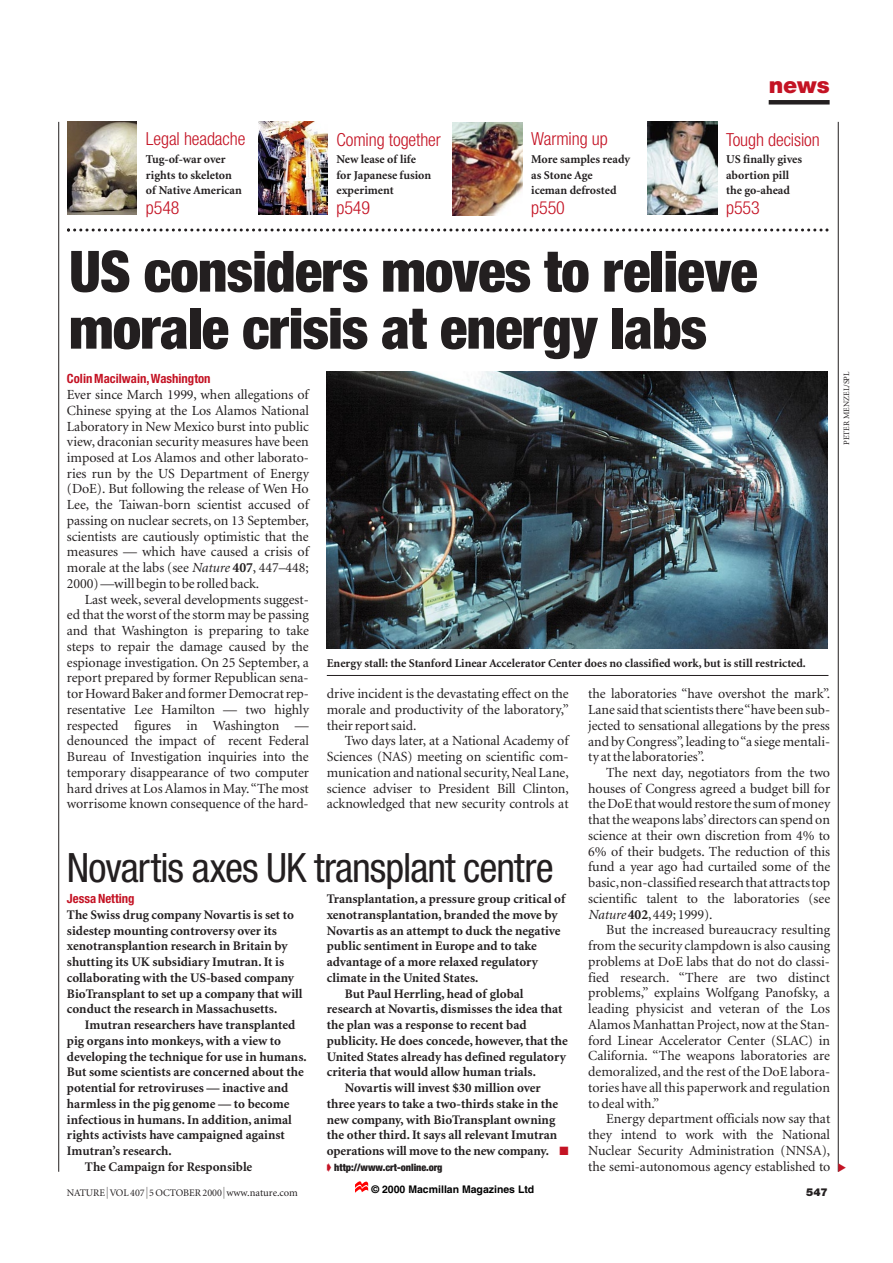
<style>
.page{position:relative;width:893px;height:1263px;background:#fff}
.page>*{position:absolute;margin:0;border:0;box-sizing:border-box;transform-origin:0 0}
.t1{font:900 condensed 57px/57px "Helvetica Neue";letter-spacing:-.015em;color:#231f20}
.t2{font:condensed 40.5px "Helvetica Neue";letter-spacing:-.025em;color:#231f20}
.t3{font:900 22.5px "Helvetica Neue";color:#c41324}
.t4{font:300 condensed 18px "Helvetica Neue";letter-spacing:-.005em;color:#c41324}
.t5{font:13.95px/15.8px "Minion";letter-spacing:-.005em;color:#231f20;text-align:justify}
.t6{font:700 13.2px/15.8px "Minion";color:#231f20}
.t7{font:700 condensed 12.75px "Helvetica Neue";color:#c41324}
.t8{font:700 12px/15.8px "Minion";color:#231f20}
.t9{font:900 10.8px "Helvetica Neue";color:#231f20}
.t10{font:700 10.5px "Helvetica";color:#000}
.t11{font:10.2px "Minion";color:#231f20}
.t12{font:900 condensed 10.2px "Helvetica Neue";color:#231f20}
.t13{font:8.25px "Minion";color:#231f20}
.s1{font-style:italic}
.s2{font-weight:700}
.s3{color:#c41324}
.s4{font-family:"Unica SB";font-weight:300;font-size:12px}
.s5{font-size:10.5px}
</style>
<div class="page">
<div style="left:768px;top:100px;width:61px;height:5px;background:#231f20"></div>
<hr style="left:58px;top:122px;width:1px;height:1050px;background:#231f20">
<hr style="left:838px;top:122px;width:1px;height:1050px;background:#231f20">
<img style="left:68px;top:122px;width:69px;height:92px">
<img style="left:258px;top:122px;width:69px;height:92px">
<img style="left:453px;top:123px;width:69px;height:92px">
<img style="left:647px;top:122px;width:70px;height:92px">
<svg style="left:67px;top:229px;width:761px;height:3px"></svg>
<hr style="left:327px;top:675px;width:501px;height:1px;background:#231f20">
<img style="left:327px;top:372px;width:500px;height:277px">
<svg style="left:355px;top:1181px;width:13px;height:12px"></svg>
<h3 class="t3" style="left:768px;top:77px;width:62px">news</h3>
<p class="t4" style="left:146px;top:132px;width:101px">Legal headache</p>
<p class="t8" style="left:146px;top:152px;width:97px">Tug-of-war over rights to skeleton of Native American</p>
<p class="t4" style="left:146px;top:201px;width:35px">p548</p>
<p class="t4" style="left:336px;top:133px;width:106px">Coming together</p>
<p class="t8" style="left:336px;top:152px;width:96px">New lease of life for Japanese fusion experiment</p>
<p class="t4" style="left:336px;top:201px;width:35px">p549</p>
<p class="t4" style="left:531px;top:133px;width:78px">Warming up</p>
<p class="t8" style="left:531px;top:152px;width:100px">More samples ready as Stone Age iceman defrosted</p>
<p class="t4" style="left:531px;top:201px;width:35px">p550</p>
<p class="t4" style="left:726px;top:133px;width:95px">Tough decision</p>
<p class="t8" style="left:726px;top:152px;width:77px">US finally gives abortion pill the go-ahead</p>
<p class="t4" style="left:726px;top:201px;width:35px">p553</p>
<h1 class="t1" style="left:69px;top:248px;width:690px">US considers moves to relieve morale crisis at energy labs</h1>
<p class="t7" style="left:67px;top:374px;width:145px">Colin Macilwain,Washington</p>
<p class="t5" style="left:67px;top:388px;width:243px">Ever since March 1999, when allegations of Chinese spying at the Los Alamos National Laboratory in New Mexico burst into public view, draconian security measures have been imposed at Los Alamos and other laborato&shy;ries run by the US Department of Energy (DoE). But following the release of Wen Ho Lee, the Taiwan-born scientist accused of passing on nuclear secrets, on 13 September, scientists are cautiously optimistic that the measures — which have caused a crisis of morale at the labs (see <span class="s1">Nature</span> <span class="s2">407</span>, 447–448; 2000) —will begin to be rolled back.</p>
<p class="t5" style="left:67px;top:593px;width:243px;text-indent:18px">Last week, several developments suggest&shy;ed that the worst of the storm may be passing and that Washington is preparing to take steps to repair the damage caused by the espionage investigation. On 25 September, a report prepared by former Republican sena&shy;tor Howard Baker and former Democrat rep&shy;resentative Lee Hamilton — two highly respected figures in Washington — denounced the impact of recent Federal Bureau of Investigation inquiries into the temporary disappearance of two computer hard drives at Los Alamos in May.“The most worrisome known consequence of the hard-</p>
<p class="t8" style="left:327px;top:656px;width:480px">Energy stall: the Stanford Linear Accelerator Center does no classified work, but is still restricted.</p>
<p class="t5" style="left:588px;top:687px;width:243px">the laboratories “have overshot the mark”.<br>Lane said that scientists there “have been sub&shy;jected to sensational allegations by the press and by Congress”, leading to “a siege mentali&shy;ty at the laboratories”.</p>
<p class="t5" style="left:588px;top:766px;width:243px;text-indent:18px">The next day, negotiators from the two houses of Congress agreed a budget bill for the DoE that would restore the sum of money that the weapons labs’directors can spend on science at their own discretion from 4% to 6% of their budgets. The reduction of this fund a year ago had curtailed some of the basic,non-classified research that attracts top scientific talent to the laboratories (see <span class="s1">Nature</span> <span class="s2">402</span>,449; 1999).</p>
<p class="t5" style="left:588px;top:923px;width:243px;text-indent:18px">But the increased bureaucracy resulting from the security clampdown is also causing problems at DoE labs that do not do classi&shy;fied research. “There are two distinct problems,” explains Wolfgang Panofsky, a leading physicist and veteran of the Los Alamos Manhattan Project, now at the Stan&shy;ford Linear Accelerator Center (SLAC) in California. “The weapons laboratories are demoralized, and the rest of the DoE labora&shy;tories have all this paperwork and regulation to deal with.”</p>
<p class="t5" style="left:588px;top:1112px;width:243px;text-indent:18px">Energy department officials now say that they intend to work with the National Nuclear Security Administration (NNSA), the semi-autonomous agency established to</p>
<p class="t5" style="left:327px;top:687px;width:243px">drive incident is the devastating effect on the morale and productivity of the laboratory,” their report said.</p>
<p class="t5" style="left:327px;top:734px;width:243px;text-indent:18px">Two days later, at a National Academy of Sciences (NAS) meeting on scientific com&shy;munication and national security, Neal Lane, science adviser to President Bill Clinton, acknowledged that new security controls at</p>
<h2 class="t2" style="left:67px;top:853px;width:488px">Novartis axes UK transplant centre</h2>
<p class="t6" style="left:327px;top:892px;width:240px">Transplantation, a pressure group critical of</p>
<p class="t6" style="left:327px;top:908px;width:232px">xenotransplantation, branded the move by</p>
<p class="t6" style="left:327px;top:924px;width:235px">Novartis as an attempt to duck the negative</p>
<p class="t6" style="left:327px;top:939px;width:211px">public sentiment in Europe and to take</p>
<p class="t6" style="left:327px;top:955px;width:213px">advantage of a more relaxed regulatory</p>
<p class="t6" style="left:327px;top:971px;width:153px">climate in the United States.</p>
<p class="t6" style="left:345px;top:987px;width:180px">But Paul Herrling, head of global</p>
<p class="t6" style="left:327px;top:1002px;width:237px">research at Novartis, dismisses the idea that</p>
<p class="t6" style="left:327px;top:1018px;width:201px">the plan was a response to recent bad</p>
<p class="t6" style="left:327px;top:1034px;width:242px">publicity. He does concede, however, that the</p>
<p class="t6" style="left:327px;top:1050px;width:240px">United States already has defined regulatory</p>
<p class="t6" style="left:327px;top:1065px;width:211px">criteria that would allow human trials.</p>
<p class="t6" style="left:345px;top:1081px;width:197px">Novartis will invest $30 million over</p>
<p class="t6" style="left:327px;top:1097px;width:233px">three years to take a two-thirds stake in the</p>
<p class="t6" style="left:327px;top:1113px;width:230px">new company, with BioTransplant owning</p>
<p class="t6" style="left:327px;top:1128px;width:232px">the other third. It says all relevant Imutran</p>
<p class="t6" style="left:327px;top:1144px;width:243px">operations will move to the new company. <span class="s3">■</span></p>
<p class="t12" style="left:327px;top:1163px;width:117px"><span class="s3">➧</span> http://www.crt-online.org</p>
<p class="t7" style="left:67px;top:894px;width:69px">Jessa Netting</p>
<p class="t6" style="left:67px;top:908px;width:237px">The Swiss drug company Novartis is set to sidestep mounting controversy over its xenotransplantion research in Britain by shutting its UK subsidiary Imutran. It is collaborating with the US-based company BioTransplant to set up a company that will conduct the research in Massachusetts.</p>
<p class="t6" style="left:85px;top:1018px;width:212px">Imutran researchers have transplanted</p>
<p class="t6" style="left:67px;top:1034px;width:216px">pig organs into monkeys, with a view to</p>
<p class="t6" style="left:67px;top:1050px;width:241px">developing the technique for use in humans.</p>
<p class="t6" style="left:67px;top:1065px;width:238px">But some scientists are concerned about the</p>
<p class="t6" style="left:67px;top:1081px;width:223px">potential for retroviruses — inactive and</p>
<p class="t6" style="left:67px;top:1097px;width:224px">harmless in the pig genome — to become</p>
<p class="t6" style="left:67px;top:1113px;width:226px">infectious in humans. In addition, animal</p>
<p class="t6" style="left:67px;top:1128px;width:219px">rights activists have campaigned against</p>
<p class="t6" style="left:67px;top:1144px;width:106px">Imutran’s research.</p>
<p class="t6" style="left:85px;top:1160px;width:169px">The Campaign for Responsible</p>
<p class="t10" style="left:371px;top:1183px;width:164px">© 2000 Macmillan Magazines Ltd</p>
<p class="t11" style="left:67px;top:1188px;width:232px">NATURE<span class="s4">|</span> VOL 407 <span class="s4">|</span> 5 OCTOBER 2000 <span class="s4">|</span> <span class="s5">www.nature.com</span></p>
<p class="t9" style="left:806px;top:1188px;width:23px">547</p>
<p class="t13" style="left:843px;top:445px;width:75px;rotate:-90deg">PETER MENZEL/SPL</p>
</div>
